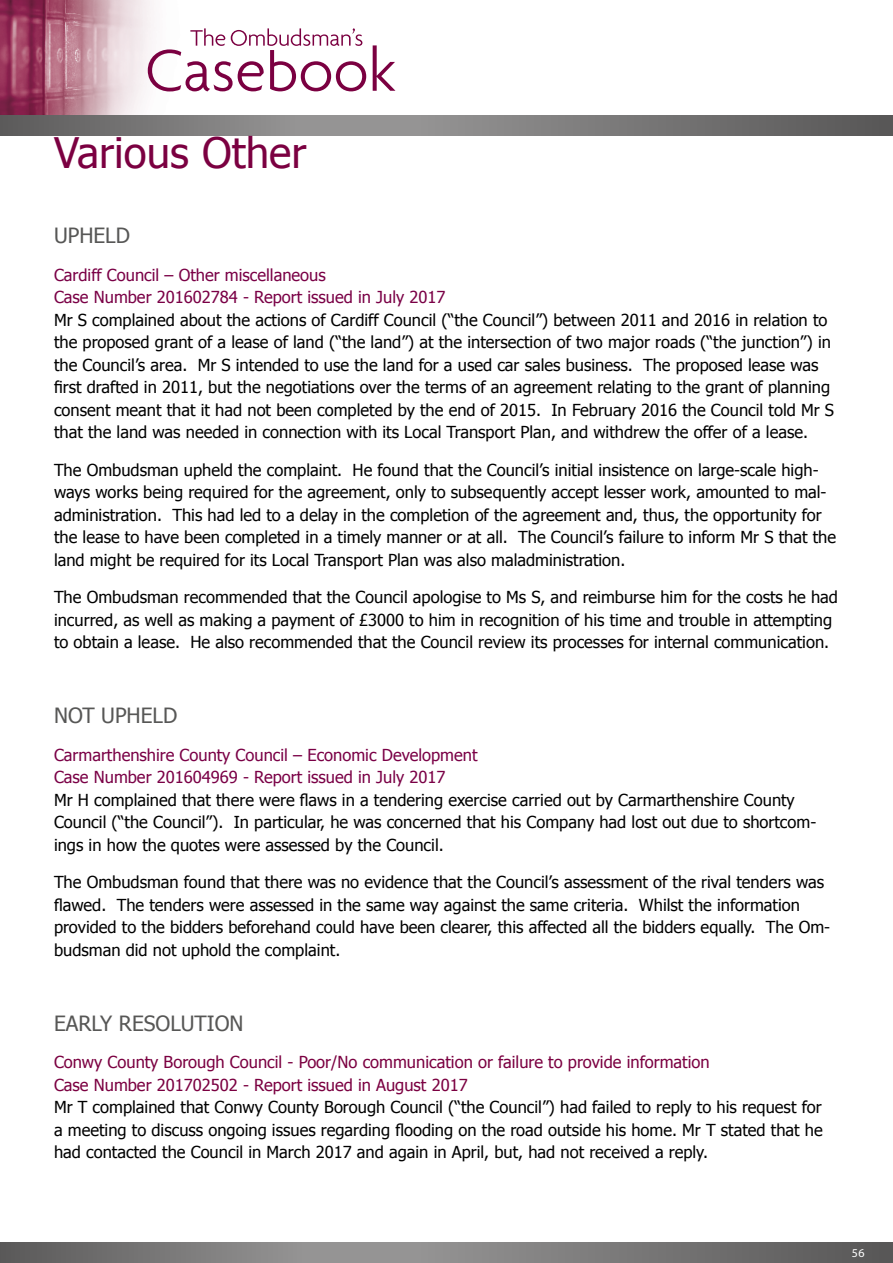
<style>
.page{position:relative;width:893px;height:1263px;background:#fff}
.page>*{position:absolute;margin:0;border:0;box-sizing:border-box;transform-origin:0 0}
.t1{font:42px "Tahoma";color:#7b0041}
.t2{font:21px "Tahoma";color:#575756}
.t3{font:16.5px/22.5px "Tahoma";color:#000}
.t4{font:16.5px/22.5px "Tahoma";color:#7a0046}
.t5{font:16.5px/22.5px "Tahoma";color:#7b0041}
.t6{font:12px "Myriad Pro";color:#fff}
</style>
<div class="page">
<img style="left:0;top:0;width:396px;height:115px">
<svg style="left:0;top:115px;width:893px;height:21px"></svg>
<svg style="left:0;top:1242px;width:893px;height:21px"></svg>
<svg style="left:373px;top:45px;width:22px;height:46px"></svg>
<svg style="left:148px;top:28px;width:218px;height:63px"></svg>
<h1 class="t1" style="left:54px;top:125px;width:254px">Various Other</h1>
<p class="t2" style="left:54px;top:221px;width:77px">UPHELD</p>
<p class="t4" style="left:54px;top:263px;width:393px">Cardiff Council – Other miscellaneous<br>Case Number 201602784 - Report issued in July 2017</p>
<p class="t3" style="left:54px;top:308px;width:782px">Mr S complained about the actions of Cardiff Council (“the Council”) between 2011 and 2016 in relation to the proposed grant of a lease of land (“the land”) at the intersection of two major roads (“the junction”) in the Council’s area. Mr S intended to use the land for a used car sales business. The proposed lease was first drafted in 2011, but the negotiations over the terms of an agreement relating to the grant of planning consent meant that it had not been completed by the end of 2015. In February 2016 the Council told Mr S that the land was needed in connection with its Local Transport Plan, and withdrew the offer of a lease.</p>
<p class="t3" style="left:54px;top:458px;width:784px">The Ombudsman upheld the complaint. He found that the Council’s initial insistence on large-scale high&shy;ways works being required for the agreement, only to subsequently accept lesser work, amounted to mal&shy;administration. This had led to a delay in the completion of the agreement and, thus, the opportunity for the lease to have been completed in a timely manner or at all. The Council’s failure to inform Mr S that the land might be required for its Local Transport Plan was also maladministration.</p>
<p class="t3" style="left:54px;top:585px;width:786px">The Ombudsman recommended that the Council apologise to Ms S, and reimburse him for the costs he had incurred, as well as making a payment of £3000 to him in recognition of his time and trouble in attempting to obtain a lease. He also recommended that the Council review its processes for internal communication.</p>
<p class="t2" style="left:54px;top:701px;width:125px">NOT UPHELD</p>
<p class="t4" style="left:54px;top:743px;width:425px">Carmarthenshire County Council – Economic Development<br>Case Number 201604969 - Report issued in July 2017</p>
<p class="t3" style="left:54px;top:788px;width:764px">Mr H complained that there were flaws in a tendering exercise carried out by Carmarthenshire County<br>Council (“the Council”). In particular, he was concerned that his Company had lost out due to shortcom&shy;ings in how the quotes were assessed by the Council.</p>
<p class="t3" style="left:54px;top:870px;width:778px">The Ombudsman found that there was no evidence that the Council’s assessment of the rival tenders was flawed. The tenders were assessed in the same way against the same criteria. Whilst the information provided to the bidders beforehand could have been clearer, this affected all the bidders equally. The Om&shy;budsman did not uphold the complaint.</p>
<p class="t2" style="left:54px;top:1009px;width:191px">EARLY RESOLUTION</p>
<p class="t5" style="left:54px;top:1050px;width:657px">Conwy County Borough Council - Poor/No communication or failure to provide information<br>Case Number 201702502 - Report issued in August 2017</p>
<p class="t3" style="left:54px;top:1095px;width:770px;text-align:justify">Mr T complained that Conwy County Borough Council (“the Council”) had failed to reply to his request for a meeting to discuss ongoing issues regarding flooding on the road outside his home. Mr T stated that he had contacted the Council in March 2017 and again in April, but, had not received a reply.</p>
<p class="t6" style="left:852px;top:1245px;width:14px">56</p>
</div>
